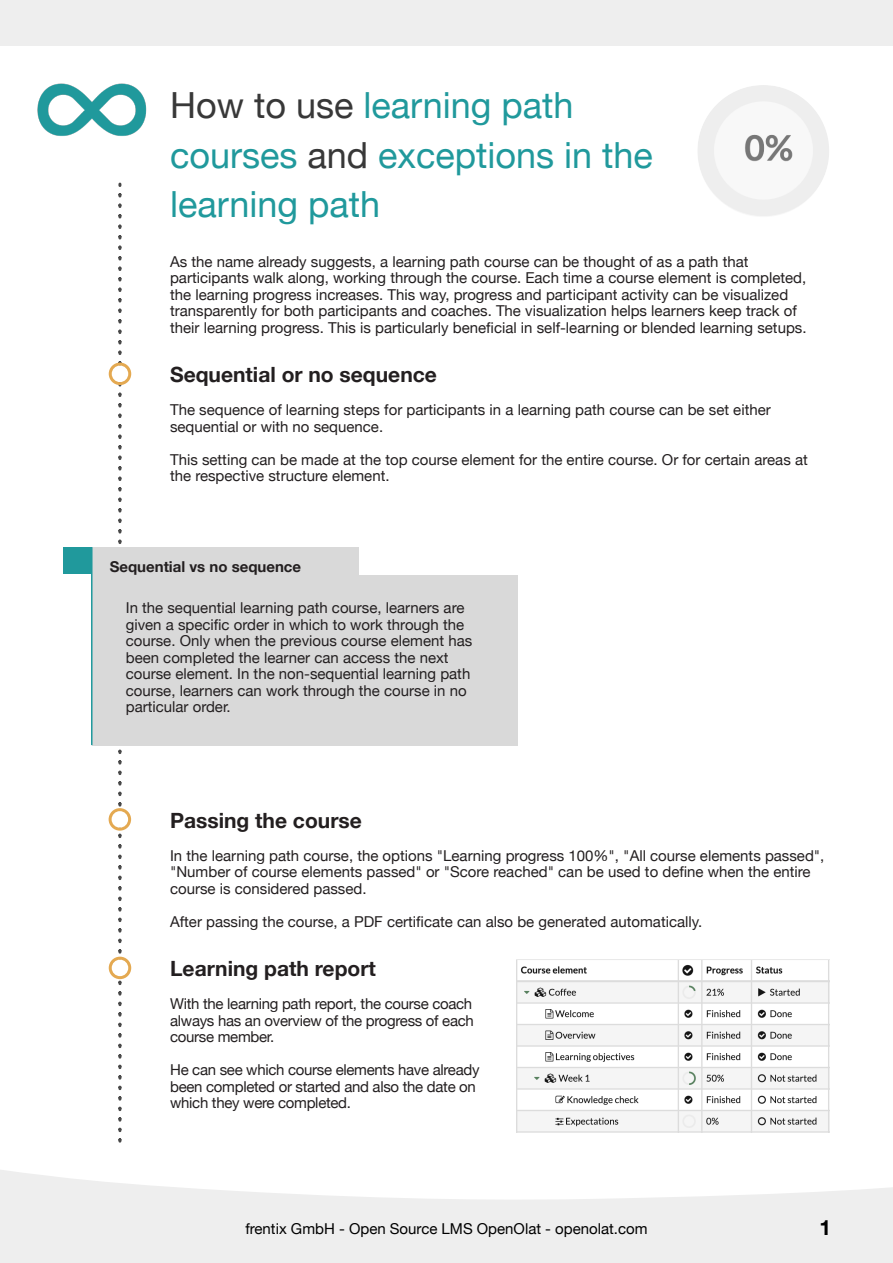
<style>
.page{position:relative;width:893px;height:1263px;background:#fff}
.page>*{position:absolute;margin:0;border:0;box-sizing:border-box;transform-origin:0 0}
.t1{font:36px/49.5px "Helvetica Neue";color:#20999c}
.t2{font:700 21px "Helvetica Neue";color:#231f20}
.t3{font:700 21px "Helvetica Neue";color:#000}
.t4{font:15px/16.5px "Helvetica Neue";color:#231f20}
.t5{font:15px/16.5px "Helvetica Neue";letter-spacing:-.02em;color:#231f20}
.t6{font:15px "Helvetica Neue";color:#000}
.t7{font:700 15px "Helvetica Neue";color:#231f20}
.s1{color:#383838}
</style>
<div class="page">
<img style="left:37px;top:83px;width:110px;height:53px">
<div style="left:0;top:0;width:893px;height:46px;background:#eee"></div>
<svg style="left:0;top:1141px;width:893px;height:122px;fill:#eee"></svg>
<div style="left:92px;top:547px;width:267px;height:33px;background:#d9d9d9"></div>
<div style="left:92px;top:575px;width:426px;height:170px;background:#d9d9d9"></div>
<div style="left:64px;top:547px;width:28px;height:27px;background:#20999c"></div>
<hr style="left:91px;top:547px;width:2px;height:198px;background:#20999c">
<img style="left:697px;top:85px;width:132px;height:132px;border-radius:50%">
<img style="left:516px;top:959px;width:313px;height:173px">
<svg style="left:109px;top:184px;width:22px;height:957px"></svg>
<h1 class="t1" style="left:170px;top:80px;width:484px"><span class="s1">How to use</span> learning path courses <span class="s1">and</span> exceptions in the learning path</h1>
<p class="t4" style="left:170px;top:253px;width:638px">As the name already suggests, a learning path course can be thought of as a path that participants walk along, working through the course. Each time a course element is completed, the learning progress increases. This way, progress and participant activity can be visualized transparently for both participants and coaches. The visualization helps learners keep track of their learning progress. This is particularly beneficial in self-learning or blended learning setups.</p>
<h2 class="t2" style="left:170px;top:362px;width:268px">Sequential or no sequence</h2>
<p class="t4" style="left:170px;top:401px;width:602px">The sequence of learning steps for participants in a learning path course can be set either sequential or with no sequence.</p>
<p class="t4" style="left:170px;top:451px;width:639px">This setting can be made at the top course element for the entire course. Or for certain areas at the respective structure element.</p>
<p class="t7" style="left:110px;top:557px;width:193px">Sequential vs no sequence</p>
<p class="t4" style="left:126px;top:599px;width:348px">In the sequential learning path course, learners are given a specific order in which to work through the course. Only when the previous course element has been completed the learner can access the next course element. In the non-sequential learning path course, learners can work through the course in no particular order.</p>
<h2 class="t2" style="left:170px;top:807px;width:193px">Passing the course</h2>
<p class="t4" style="left:170px;top:847px;width:656px">In the learning path course, the options "Learning progress 100%", "All course elements passed", "Number of course elements passed" or "Score reached" can be used to define when the entire course is considered passed.</p>
<p class="t4" style="left:170px;top:913px;width:534px">After passing the course, a PDF certificate can also be generated automatically.</p>
<h2 class="t2" style="left:170px;top:956px;width:207px">Learning path report</h2>
<p class="t4" style="left:170px;top:995px;width:305px;text-align:justify">With the learning path report, the course coach always has an overview of the progress of each course member.</p>
<p class="t5" style="left:170px;top:1061px;width:311px">He can see which course elements have already been completed or started and also the date on which they were completed.</p>
<p class="t6" style="left:245px;top:1220px;width:404px">frentix GmbH - Open Source LMS OpenOlat - openolat.com</p>
<h2 class="t3" style="left:819px;top:1215px;width:13px">1</h2>
</div>
